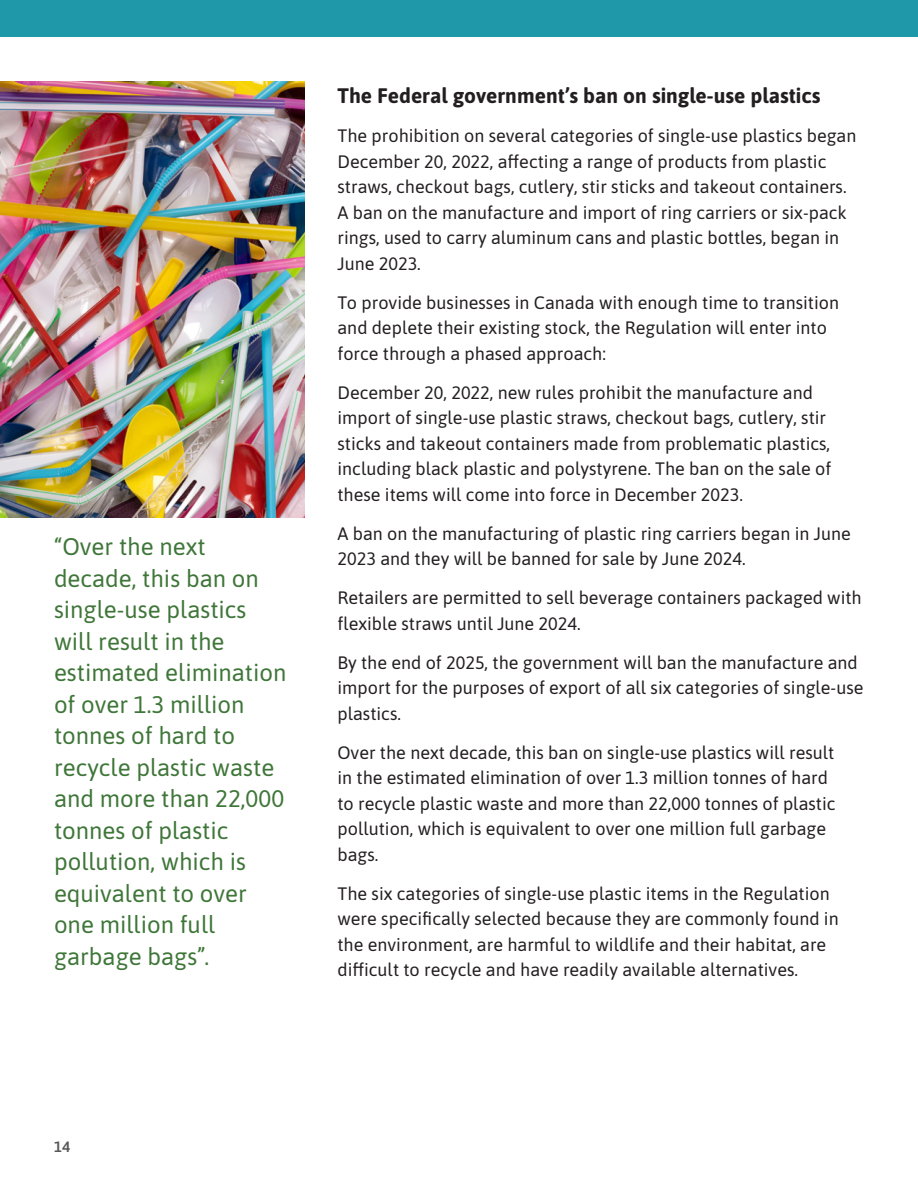
<style>
.page{position:relative;width:918px;height:1188px;background:#fff}
.page>*{position:absolute;margin:0;border:0;box-sizing:border-box;transform-origin:0 0}
.PULL_QUOTE{font:24px/31.5px "Asap";color:#3f7639}
.SIDE_NOTE_-_2{font:700 21px "Asap";color:#231f20}
.SIDE_NOTE_-_2-2{font:18px/25.5px "Asap";color:#231f20}
.t1{font:600 15px "Asap";color:#57585a}
</style>
<div class="page">
<div style="left:0;top:0;width:918px;height:36px;background:#1f99aa"></div>
<img style="left:0;top:81px;width:305px;height:436px">
<p class="PULL_QUOTE" style="left:54px;top:530px;width:234px">“Over the next decade, this ban on single-use plastics will result in the estimated elimination of over 1.3 million tonnes of hard to recycle plastic waste and more than 22,000 tonnes of plastic pollution, which is equivalent to over one million full garbage bags”.</p>
<p class="SIDE_NOTE_-_2" style="left:338px;top:81px;width:484px">The Federal government’s ban on single-use plastics</p>
<p class="SIDE_NOTE_-_2-2" style="left:338px;top:122px;width:520px">The prohibition on several categories of single-use plastics began December 20, 2022, affecting a range of products from plastic straws, checkout bags, cutlery, stir sticks and takeout containers.<br>A ban on the manufacture and import of ring carriers or six-pack rings, used to carry aluminum cans and plastic bottles, began in June 2023.</p>
<p class="SIDE_NOTE_-_2-2" style="left:338px;top:289px;width:503px">To provide businesses in Canada with enough time to transition and deplete their existing stock, the Regulation will enter into force through a phased approach:</p>
<p class="SIDE_NOTE_-_2-2" style="left:338px;top:379px;width:495px">December 20, 2022, new rules prohibit the manufacture and import of single-use plastic straws, checkout bags, cutlery, stir sticks and takeout containers made from problematic plastics, including black plastic and polystyrene. The ban on the sale of these items will come into force in December 2023.</p>
<p class="SIDE_NOTE_-_2-2" style="left:338px;top:520px;width:515px">A ban on the manufacturing of plastic ring carriers began in June<br>2023 and they will be banned for sale by June 2024.</p>
<p class="SIDE_NOTE_-_2-2" style="left:338px;top:584px;width:526px">Retailers are permitted to sell beverage containers packaged with flexible straws until June 2024.</p>
<p class="SIDE_NOTE_-_2-2" style="left:338px;top:649px;width:528px">By the end of 2025, the government will ban the manufacture and import for the purposes of export of all six categories of single-use plastics.</p>
<p class="SIDE_NOTE_-_2-2" style="left:338px;top:739px;width:500px">Over the next decade, this ban on single-use plastics will result in the estimated elimination of over 1.3 million tonnes of hard to recycle plastic waste and more than 22,000 tonnes of plastic pollution, which is equivalent to over one million full garbage bags.</p>
<p class="SIDE_NOTE_-_2-2" style="left:338px;top:880px;width:503px">The six categories of single-use plastic items in the Regulation were specifically selected because they are commonly found in the environment, are harmful to wildlife and their habitat, are</p>
<p class="SIDE_NOTE_-_2-2" style="left:338px;top:956px;width:462px">difficult to recycle and have readily available alternatives.</p>
<p class="t1" style="left:54px;top:1136px;width:18px">14</p>
</div>
